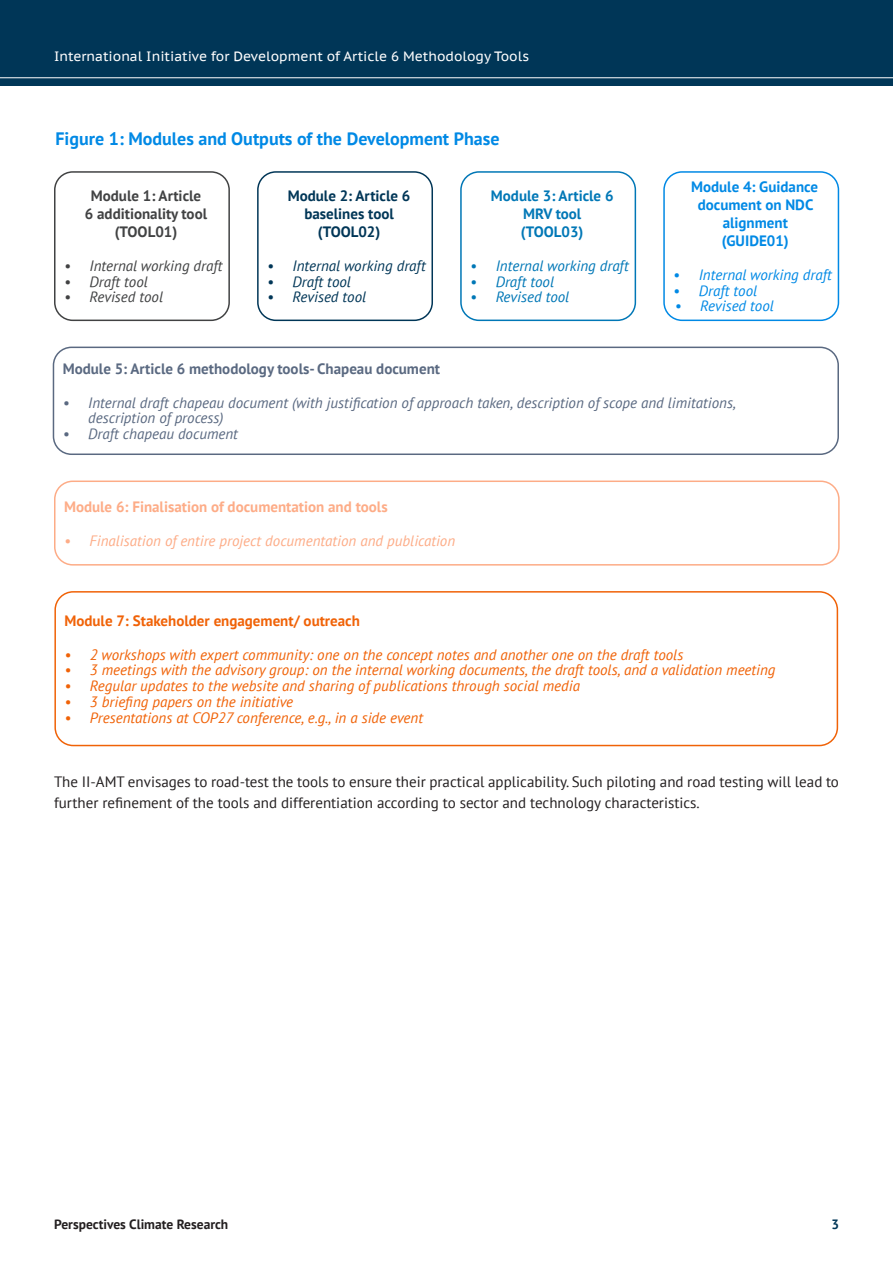
<style>
.page{position:relative;width:893px;height:1263px;background:#fff}
.page>*{position:absolute;margin:0;border:0;box-sizing:border-box;transform-origin:0 0}
.Box_table_title{font:700 18px "PT Sans";color:#0089e5}
.t1{font:italic 15px "PT Sans";color:#f06207}
.t2{font:15px/21px "PT Sans";color:#231f20}
.t3{font:italic 15px/15.8px "PT Sans";color:#5a6981}
.t4{font:italic 15px "PT Sans";color:#fdac87}
.Fig_2_names{font:700 15px "PT Sans";color:#5a6981}
.Fig_2_names-2{font:700 15px/18px "PT Sans";color:#0089e5;text-align:center}
.t5{font:italic 15px "PT Sans";color:#414243}
.t6{font:italic 15px "PT Sans";color:#003657}
.t7{font:italic 15px "PT Sans";color:#0077b6}
.t8{font:italic 15px "PT Sans";color:#0089e5}
.Fig_2_names-3{font:700 15px "PT Sans";color:#fdac87}
.Fig_2_names-4{font:700 15px/18px "PT Sans";color:#414243;text-align:center}
.Fig_2_names-5{font:700 15px "PT Sans";color:#f06207}
.Fig_2_names-6{font:700 15px/18px "PT Sans";color:#003657;text-align:center}
.Fig_2_names-7{font:700 15px "PT Sans";color:#0077b6}
.t9{font:13.5px "PT Sans Caption";color:#fff}
.t10{font:700 13.5px "PT Sans";color:#231f20}
.t11{font:700 13.5px "PT Sans";color:#003657}
</style>
<div class="page">
<div style="left:0;top:0;width:893px;height:85px;background:#003657"></div>
<hr style="left:0;top:77px;width:893px;height:1px;background:#fff">
<div style="left:54px;top:171px;width:176px;height:150px;border:2px solid #414243;border-radius:18px"></div>
<div style="left:257px;top:171px;width:176px;height:150px;border:2px solid #003657;border-radius:18px"></div>
<div style="left:460px;top:171px;width:176px;height:150px;border:2px solid #0077b6;border-radius:18px"></div>
<div style="left:663px;top:171px;width:176px;height:150px;border:2px solid #0089e5;border-radius:18px"></div>
<div style="left:53px;top:347px;width:786px;height:108px;border:2px solid #5a6981;border-radius:18px"></div>
<div style="left:54px;top:480px;width:786px;height:86px;border:2px solid #fdac87;border-radius:18px"></div>
<div style="left:54px;top:591px;width:784px;height:155px;border:2px solid #f06207;border-radius:18px"></div>
<p class="t9" style="left:54px;top:48px;width:477px">International Initiative for Development of Article 6 Methodology Tools</p>
<p class="Box_table_title" style="left:56px;top:127px;width:446px">Figure 1: Modules and Outputs of the Development Phase</p>
<p class="Fig_2_names-4" style="left:85px;top:187px;width:124px">Module 1: Article<br>6 additionality tool (TOOL01)</p>
<p class="t5" style="left:64px;top:256px;width:160px">• Internal working draft</p>
<p class="t5" style="left:64px;top:272px;width:85px">• Draft tool</p>
<p class="t5" style="left:64px;top:287px;width:101px">• Revised tool</p>
<p class="Fig_2_names-6" style="left:288px;top:187px;width:124px">Module 2: Article 6 baselines tool</p>
<p class="Fig_2_names-6" style="left:318px;top:223px;width:64px">(TOOL02)</p>
<p class="t6" style="left:267px;top:256px;width:160px">• Internal working draft</p>
<p class="t6" style="left:267px;top:272px;width:85px">• Draft tool</p>
<p class="t6" style="left:267px;top:287px;width:101px">• Revised tool</p>
<p class="Fig_2_names-7" style="left:491px;top:186px;width:124px">Module 3: Article 6</p>
<p class="Fig_2_names-7" style="left:523px;top:204px;width:60px">MRV tool</p>
<p class="Fig_2_names-7" style="left:521px;top:222px;width:64px">(TOOL03)</p>
<p class="t7" style="left:470px;top:256px;width:160px">• Internal working draft</p>
<p class="t7" style="left:470px;top:272px;width:85px">• Draft tool</p>
<p class="t7" style="left:470px;top:287px;width:101px">• Revised tool</p>
<p class="Fig_2_names-2" style="left:691px;top:178px;width:128px">Module 4: Guidance document on NDC alignment</p>
<p class="Fig_2_names-2" style="left:722px;top:232px;width:68px">(GUIDE01)</p>
<p class="t8" style="left:673px;top:265px;width:160px">• Internal working draft</p>
<p class="t8" style="left:673px;top:281px;width:85px">• Draft tool</p>
<p class="t8" style="left:675px;top:296px;width:101px">• Revised tool</p>
<p class="Fig_2_names" style="left:63px;top:359px;width:379px">Module 5: Article 6 methodology tools- Chapeau document</p>
<p class="t3" style="left:88px;top:394px;width:649px;text-indent:-26px">• Internal draft chapeau document (with justification of approach taken, description of scope and limitations, description of process)</p>
<p class="t3" style="left:63px;top:426px;width:177px">• Draft chapeau document</p>
<p class="Fig_2_names-3" style="left:64px;top:497px;width:325px">Module 6: Finalisation of documentation and tools</p>
<p class="t4" style="left:64px;top:531px;width:393px">• Finalisation of entire project documentation and publication</p>
<p class="Fig_2_names-5" style="left:64px;top:611px;width:297px">Module 7: Stakeholder engagement/ outreach</p>
<p class="t1" style="left:64px;top:645px;width:620px">• 2 workshops with expert community: one on the concept notes and another one on the draft tools</p>
<p class="t1" style="left:64px;top:660px;width:713px">• 3 meetings with the advisory group: on the internal working documents, the draft tools, and a validation meeting</p>
<p class="t1" style="left:64px;top:676px;width:517px">• Regular updates to the website and sharing of publications through social media</p>
<p class="t1" style="left:64px;top:692px;width:230px">• 3 briefing papers on the initiative</p>
<p class="t1" style="left:64px;top:708px;width:360px">• Presentations at COP27 conference, e.g., in a side event</p>
<p class="t2" style="left:54px;top:771px;width:786px">The II-AMT envisages to road-test the tools to ensure their practical applicability. Such piloting and road testing will lead to further refinement of the tools and differentiation according to sector and technology characteristics.</p>
<p class="t10" style="left:54px;top:1215px;width:176px">Perspectives Climate Research</p>
<p class="t11" style="left:831px;top:1215px;width:9px">3</p>
</div>
